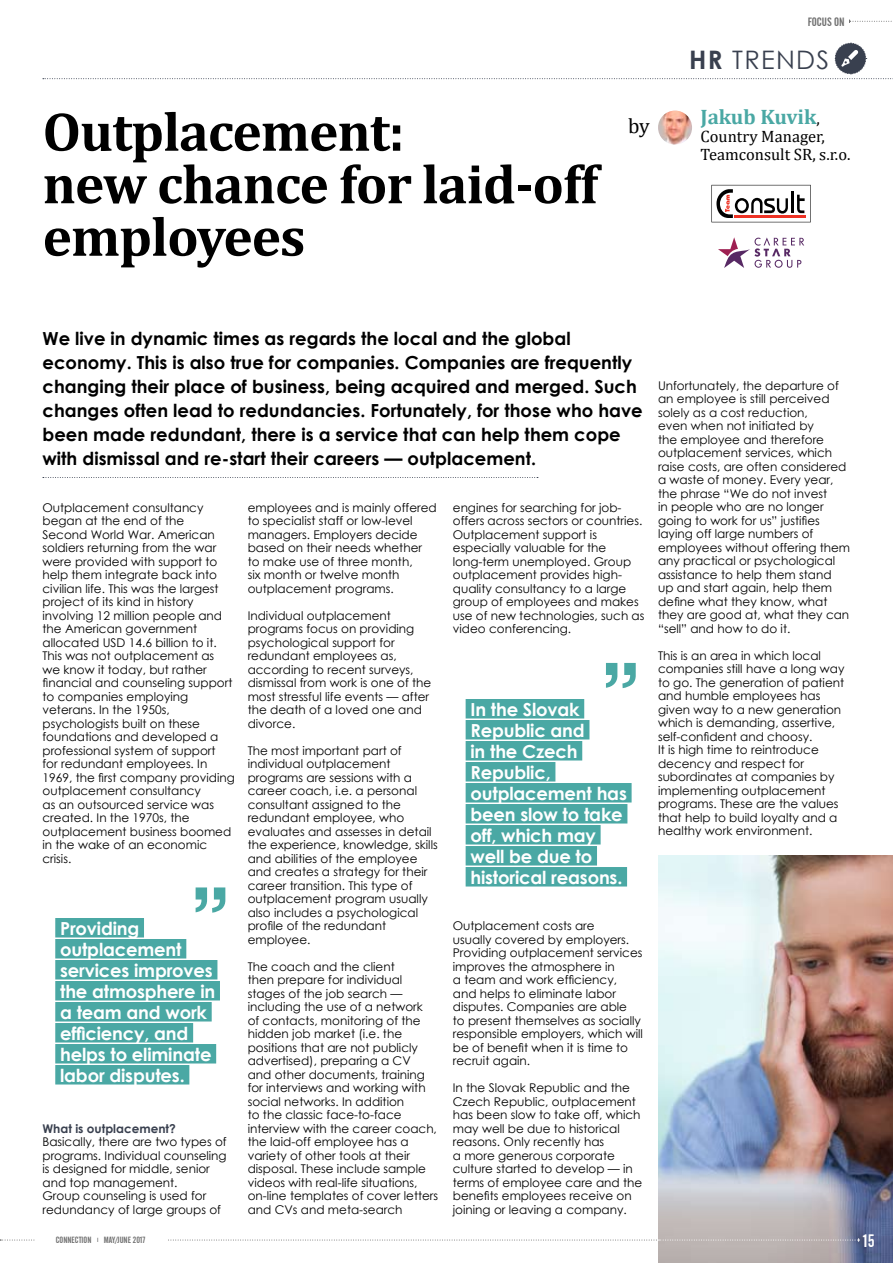
<style>
.page{position:relative;width:893px;height:1263px;background:#fff}
.page>*{position:absolute;margin:0;border:0;box-sizing:border-box;transform-origin:0 0}
.t1{font:700 55.5px/52.5px "Cambria";letter-spacing:-.02em;color:#000}
.t2{font:25.5px "Century Gothic";color:#39404f}
.t3{font:700 21px "Cambria";color:#4aa8a4}
.t4{font:21px "Cambria";color:#000}
.t5{font:700 18px/24px "Century Gothic";color:#000}
.t6{font:700 18px/21px "Century Gothic";letter-spacing:-.01em;color:#fff}
.t7{font:18px "Alternate Gothic No 2 BT";color:#fff}
.t8{font:16.5px/18px "Cambria";color:#000}
.t9{font:12px/13.5px "Century Gothic";color:#000}
.t10{font:700 12px "Century Gothic";color:#39404f}
.t11{font:12px "Alternate Gothic No 2 BT";color:#6f6f6f}
.t12{font:9px "Alternate Gothic No 2 BT";color:#6f6f6f}
.s1{font-weight:700}
.s2{font-weight:400;font-size:16.5px;color:#000}
</style>
<div class="page">
<svg style="left:711px;top:185px;width:100px;height:37px"></svg>
<svg style="left:718px;top:237px;width:86px;height:31px"></svg>
<svg style="left:43px;top:477px;width:495px;height:1px"></svg>
<img style="left:658px;top:111px;width:34px;height:34px;border-radius:17px">
<svg style="left:849px;top:20px;width:43px;height:3px"></svg>
<svg style="left:43px;top:42px;width:850px;height:37px"></svg>
<svg style="left:196px;top:887px;width:29px;height:26px"></svg>
<div style="left:55px;top:918px;width:89px;height:19px;background:#4aa8a4"></div>
<div style="left:55px;top:939px;width:131px;height:19px;background:#4aa8a4"></div>
<div style="left:55px;top:960px;width:162px;height:19px;background:#4aa8a4"></div>
<div style="left:55px;top:981px;width:165px;height:19px;background:#4aa8a4"></div>
<div style="left:55px;top:1002px;width:157px;height:19px;background:#4aa8a4"></div>
<div style="left:55px;top:1023px;width:138px;height:19px;background:#4aa8a4"></div>
<div style="left:55px;top:1044px;width:161px;height:19px;background:#4aa8a4"></div>
<div style="left:55px;top:1065px;width:134px;height:19px;background:#4aa8a4"></div>
<svg style="left:606px;top:663px;width:30px;height:25px"></svg>
<div style="left:466px;top:699px;width:118px;height:19px;background:#4aa8a4"></div>
<div style="left:466px;top:720px;width:123px;height:19px;background:#4aa8a4"></div>
<div style="left:466px;top:741px;width:116px;height:19px;background:#4aa8a4"></div>
<div style="left:466px;top:762px;width:89px;height:19px;background:#4aa8a4"></div>
<div style="left:466px;top:783px;width:166px;height:19px;background:#4aa8a4"></div>
<div style="left:466px;top:804px;width:161px;height:19px;background:#4aa8a4"></div>
<div style="left:466px;top:825px;width:135px;height:19px;background:#4aa8a4"></div>
<div style="left:466px;top:846px;width:131px;height:19px;background:#4aa8a4"></div>
<div style="left:466px;top:867px;width:161px;height:19px;background:#4aa8a4"></div>
<img style="left:658px;top:856px;width:235px;height:407px">
<svg style="left:0;top:1238px;width:860px;height:4px"></svg>
<p class="t11" style="left:808px;top:15px;width:33px">FOCUS ON</p>
<h2 class="t2" style="left:689px;top:42px;width:123px"><span class="s1">HR</span> Trends</h2>
<h1 class="t1" style="left:43px;top:104px;width:557px">Outplacement:<br>new chance for laid-off employees</h1>
<h3 class="t4" style="left:628px;top:113px;width:23px">by</h3>
<h3 class="t3" style="left:701px;top:102px;width:121px">Jakub Kuvik<span class="s2">,</span></h3>
<h3 class="t8" style="left:701px;top:127px;width:151px">Country Manager,<br>Teamconsult SR, s.r.o.</h3>
<p class="t5" style="left:43px;top:326px;width:602px">We live in dynamic times as regards the local and the global economy. This is also true for companies. Companies are frequently changing their place of business, being acquired and merged. Such changes often lead to redundancies. Fortunately, for those who have been made redundant, there is a service that can help them cope with dismissal and re-start their careers — outplacement.</p>
<p class="t9" style="left:43px;top:501px;width:194px">Outplacement consultancy began at the end of the<br>Second World War. American soldiers returning from the war were provided with support to help them integrate back into civilian life. This was the largest project of its kind in history involving 12 million people and the American government allocated USD 14.6 billion to it.<br>This was not outplacement as we know it today, but rather financial and counseling support to companies employing veterans. In the 1950s, psychologists built on these foundations and developed a professional system of support<br>for redundant employees. In<br>1969, the first company providing outplacement consultancy<br>as an outsourced service was created. In the 1970s, the outplacement business boomed in the wake of an economic crisis.</p>
<h3 class="t6" style="left:60px;top:917px;width:157px">Providing outplacement services improves the atmosphere in a team and work efficiency, and helps to eliminate labor disputes.</h3>
<p class="t10" style="left:43px;top:1119px;width:135px">What is outplacement?</p>
<p class="t9" style="left:43px;top:1135px;width:186px">Basically, there are two types of programs. Individual counseling is designed for middle, senior and top management.<br>Group counseling is used for redundancy of large groups of</p>
<p class="t12" style="left:56px;top:1235px;width:91px">CONNECTION <sup>I</sup> MAY/JUNE 2017</p>
<p class="t9" style="left:248px;top:501px;width:191px">employees and is mainly offered to specialist staff or low-level managers. Employers decide based on their needs whether to make use of three month,<br>six month or twelve month outplacement programs.</p>
<p class="t9" style="left:248px;top:609px;width:185px">Individual outplacement programs focus on providing psychological support for redundant employees as, according to recent surveys, dismissal from work is one of the most stressful life events — after the death of a loved one and divorce.</p>
<p class="t9" style="left:248px;top:744px;width:192px">The most important part of individual outplacement programs are sessions with a career coach, i.e. a personal consultant assigned to the redundant employee, who evaluates and assesses in detail the experience, knowledge, skills and abilities of the employee and creates a strategy for their career transition. This type of outplacement program usually also includes a psychological profile of the redundant employee.</p>
<p class="t9" style="left:248px;top:960px;width:192px">The coach and the client<br>then prepare for individual stages of the job search — including the use of a network<br>of contacts, monitoring of the hidden job market (i.e. the positions that are not publicly advertised), preparing a CV<br>and other documents, training for interviews and working with social networks. In addition<br>to the classic face-to-face interview with the career coach, the laid-off employee has a variety of other tools at their disposal. These include sample videos with real-life situations, on-line templates of cover letters and CVs and meta-search</p>
<p class="t9" style="left:453px;top:501px;width:193px">engines for searching for job&shy;offers across sectors or countries.<br>Outplacement support is especially valuable for the long-term unemployed. Group outplacement provides high&shy;quality consultancy to a large group of employees and makes use of new technologies, such as video conferencing.</p>
<h3 class="t6" style="left:470px;top:698px;width:158px">In the Slovak<br>Republic and<br>in the Czech<br>Republic, outplacement has been slow to take off, which may well be due to historical reasons.</h3>
<p class="t9" style="left:453px;top:919px;width:192px">Outplacement costs are<br>usually covered by employers.<br>Providing outplacement services improves the atmosphere in<br>a team and work efficiency, and helps to eliminate labor disputes. Companies are able<br>to present themselves as socially responsible employers, which will be of benefit when it is time to recruit again.</p>
<p class="t9" style="left:453px;top:1081px;width:191px">In the Slovak Republic and the<br>Czech Republic, outplacement has been slow to take off, which may well be due to historical reasons. Only recently has<br>a more generous corporate culture started to develop — in terms of employee care and the benefits employees receive on joining or leaving a company.</p>
<p class="t9" style="left:658px;top:378px;width:194px">Unfortunately, the departure of an employee is still perceived solely as a cost reduction,<br>even when not initiated by<br>the employee and therefore outplacement services, which raise costs, are often considered a waste of money. Every year, the phrase “We do not invest<br>in people who are no longer going to work for us” justifies laying off large numbers of employees without offering them any practical or psychological assistance to help them stand<br>up and start again, help them define what they know, what they are good at, what they can “sell” and how to do it.</p>
<p class="t9" style="left:658px;top:648px;width:188px">This is an area in which local companies still have a long way to go. The generation of patient and humble employees has given way to a new generation which is demanding, assertive, self-confident and choosy.<br>It is high time to reintroduce decency and respect for subordinates at companies by implementing outplacement programs. These are the values that help to build loyalty and a healthy work environment.</p>
<h3 class="t7" style="left:863px;top:1231px;width:13px">15</h3>
</div>
